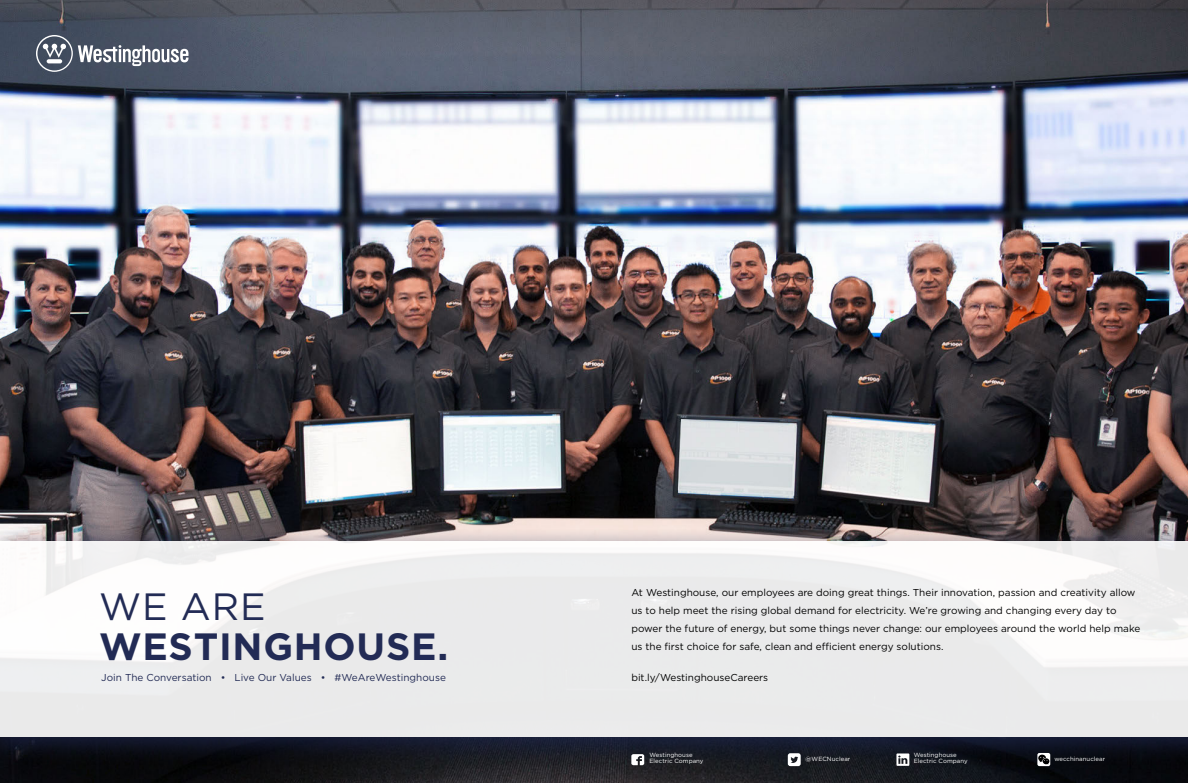
<style>
.page{position:relative;width:1188px;height:783px;background:#fff}
.page>*{position:absolute;margin:0;border:0;box-sizing:border-box;transform-origin:0 0}
.t1{font:700 38px/40px "Gotham";letter-spacing:.02em;color:#222b55}
.t2{font:10px/18px "Gotham";color:#000}
.t3{font:10px "Gotham";color:#222b55}
.t4{font:6px/7px "Gotham";letter-spacing:.01em;color:#fff}
.s1{font-weight:400}
</style>
<div class="page">
<img style="left:0;top:0;width:1188px;height:783px">
<svg style="left:36px;top:35px;width:152px;height:37px;background:#6d7583"></svg>
<div style="left:0;top:527px;width:1188px;height:239px;background:#222b55;opacity:.75"></div>
<svg style="left:0;top:541px;width:1188px;height:196px;fill:#eaebeb"></svg>
<svg style="left:788px;top:753px;width:13px;height:13px"></svg>
<svg style="left:631px;top:754px;width:13px;height:11px"></svg>
<svg style="left:896px;top:753px;width:13px;height:13px"></svg>
<svg style="left:1037px;top:753px;width:13px;height:13px"></svg>
<svg style="left:1038px;top:754px;width:12px;height:10px"></svg>
<p class="t1" style="left:99px;top:586px;width:351px"><span class="s1">WE ARE<br></span>WESTINGHOUSE.</p>
<p class="t3" style="left:101px;top:672px;width:346px">Join The Conversation • Live Our Values • #WeAreWestinghouse</p>
<p class="t2" style="left:631px;top:583px;width:511px">At Westinghouse, our employees are doing great things. Their innovation, passion and creativity allow us to help meet the rising global demand for electricity. We’re growing and changing every day to power the future of energy, but some things never change: our employees around the world help make us the first choice for safe, clean and efficient energy solutions.</p>
<p class="t2" style="left:631px;top:668px;width:138px">bit.ly/WestinghouseCareers</p>
<p class="t4" style="left:650px;top:751px;width:55px">Westinghouse<br>Electric Company</p>
<p class="t4" style="left:914px;top:751px;width:45px">Westinghouse</p>
<p class="t4" style="left:806px;top:755px;width:46px">@WECNuclear</p>
<p class="t4" style="left:914px;top:758px;width:55px">Electric Company</p>
<p class="t4" style="left:1054px;top:755px;width:52px">wecchinanuclear</p>
</div>
